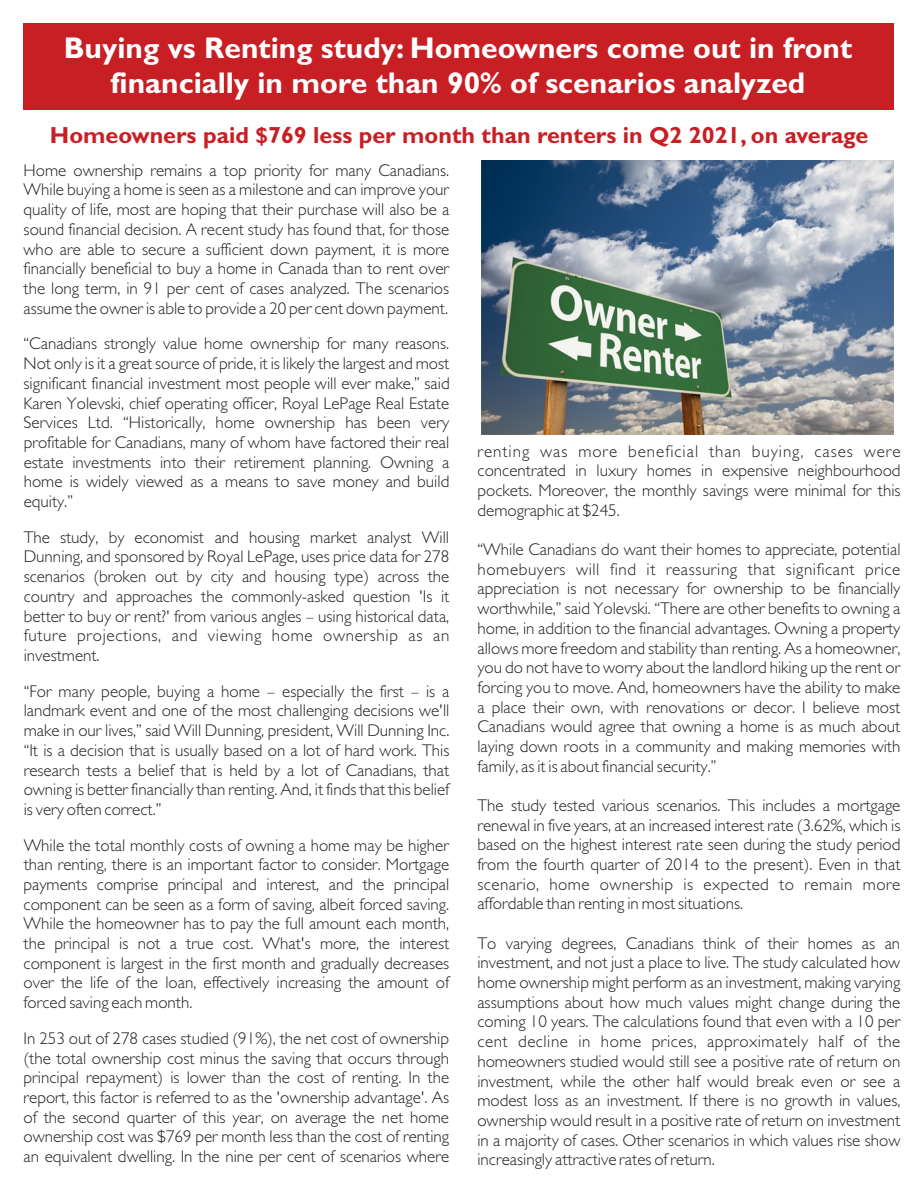
<style>
.page{position:relative;width:918px;height:1188px;background:#fff}
.page>*{position:absolute;margin:0;border:0;box-sizing:border-box;transform-origin:0 0}
.t1{font:700 30px/34.2px "Gill Sans";color:#fff;text-align:center}
.t2{font:700 23.4px "Gill Sans";color:#c81f25}
.t3{font:300 17.1px/19.6px "Gill Sans";color:#231f20;text-align:justify}
</style>
<div class="page">
<div style="left:23px;top:23px;width:870px;height:87px;background:#c81f25"></div>
<img style="left:481px;top:160px;width:412px;height:275px">
<p class="t1" style="left:64px;top:31px;width:790px">Buying vs Renting study: Homeowners come out in front financially in more than 90% of scenarios analyzed</p>
<p class="t2" style="left:50px;top:121px;width:820px">Homeowners paid $769 less per month than renters in Q2 2021, on average</p>
<p class="t3" style="left:24px;top:160px;width:427px">Home ownership remains a top priority for many Canadians.<br>While buying a home is seen as a milestone and can improve your quality of life, most are hoping that their purchase will also be a sound financial decision. A recent study has found that, for those who are able to secure a sufficient down payment, it is more financially beneficial to buy a home in Canada than to rent over the long term, in 91 per cent of cases analyzed. The scenarios assume the owner is able to provide a 20 per cent down payment.</p>
<p class="t3" style="left:24px;top:334px;width:428px">“Canadians strongly value home ownership for many reasons.<br>Not only is it a great source of pride, it is likely the largest and most significant financial investment most people will ever make,” said Karen Yolevski, chief operating officer, Royal LePage Real Estate Services Ltd. “Historically, home ownership has been very profitable for Canadians, many of whom have factored their real estate investments into their retirement planning. Owning a home is widely viewed as a means to save money and build equity.”</p>
<p class="t3" style="left:24px;top:527px;width:427px">The study, by economist and housing market analyst Will Dunning, and sponsored by Royal LePage, uses price data for 278 scenarios (broken out by city and housing type) across the country and approaches the commonly-asked question 'Is it better to buy or rent?' from various angles – using historical data, future projections, and viewing home ownership as an investment.</p>
<p class="t3" style="left:24px;top:681px;width:427px">“For many people, buying a home – especially the first – is a landmark event and one of the most challenging decisions we'll make in our lives,” said Will Dunning, president, Will Dunning Inc. “It is a decision that is usually based on a lot of hard work. This research tests a belief that is held by a lot of Canadians, that owning is better financially than renting. And, it finds that this belief is very often correct.”</p>
<p class="t3" style="left:24px;top:835px;width:427px">While the total monthly costs of owning a home may be higher than renting, there is an important factor to consider. Mortgage payments comprise principal and interest, and the principal component can be seen as a form of saving, albeit forced saving.<br>While the homeowner has to pay the full amount each month, the principal is not a true cost. What's more, the interest component is largest in the first month and gradually decreases over the life of the loan, effectively increasing the amount of forced saving each month.</p>
<p class="t3" style="left:24px;top:1028px;width:427px">In 253 out of 278 cases studied (91%), the net cost of ownership (the total ownership cost minus the saving that occurs through principal repayment) is lower than the cost of renting. In the report, this factor is referred to as the 'ownership advantage'. As of the second quarter of this year, on average the net home ownership cost was $769 per month less than the cost of renting an equivalent dwelling. In the nine per cent of scenarios where</p>
<p class="t3" style="left:477px;top:441px;width:425px">renting was more beneficial than buying, cases were concentrated in luxury homes in expensive neighbourhood pockets. Moreover, the monthly savings were minimal for this demographic at $245.</p>
<p class="t3" style="left:477px;top:540px;width:425px">“While Canadians do want their homes to appreciate, potential homebuyers will find it reassuring that significant price appreciation is not necessary for ownership to be financially worthwhile,” said Yolevski. “There are other benefits to owning a home, in addition to the financial advantages. Owning a property allows more freedom and stability than renting. As a homeowner, you do not have to worry about the landlord hiking up the rent or forcing you to move. And, homeowners have the ability to make a place their own, with renovations or decor. I believe most Canadians would agree that owning a home is as much about laying down roots in a community and making memories with family, as it is about financial security.”</p>
<p class="t3" style="left:477px;top:795px;width:425px">The study tested various scenarios. This includes a mortgage renewal in five years, at an increased interest rate (3.62%, which is based on the highest interest rate seen during the study period from the fourth quarter of 2014 to the present). Even in that scenario, home ownership is expected to remain more affordable than renting in most situations.</p>
<p class="t3" style="left:477px;top:933px;width:425px">To varying degrees, Canadians think of their homes as an investment, and not just a place to live. The study calculated how home ownership might perform as an investment, making varying assumptions about how much values might change during the coming 10 years. The calculations found that even with a 10 per cent decline in home prices, approximately half of the homeowners studied would still see a positive rate of return on investment, while the other half would break even or see a modest loss as an investment. If there is no growth in values, ownership would result in a positive rate of return on investment in a majority of cases. Other scenarios in which values rise show increasingly attractive rates of return.</p>
</div>
